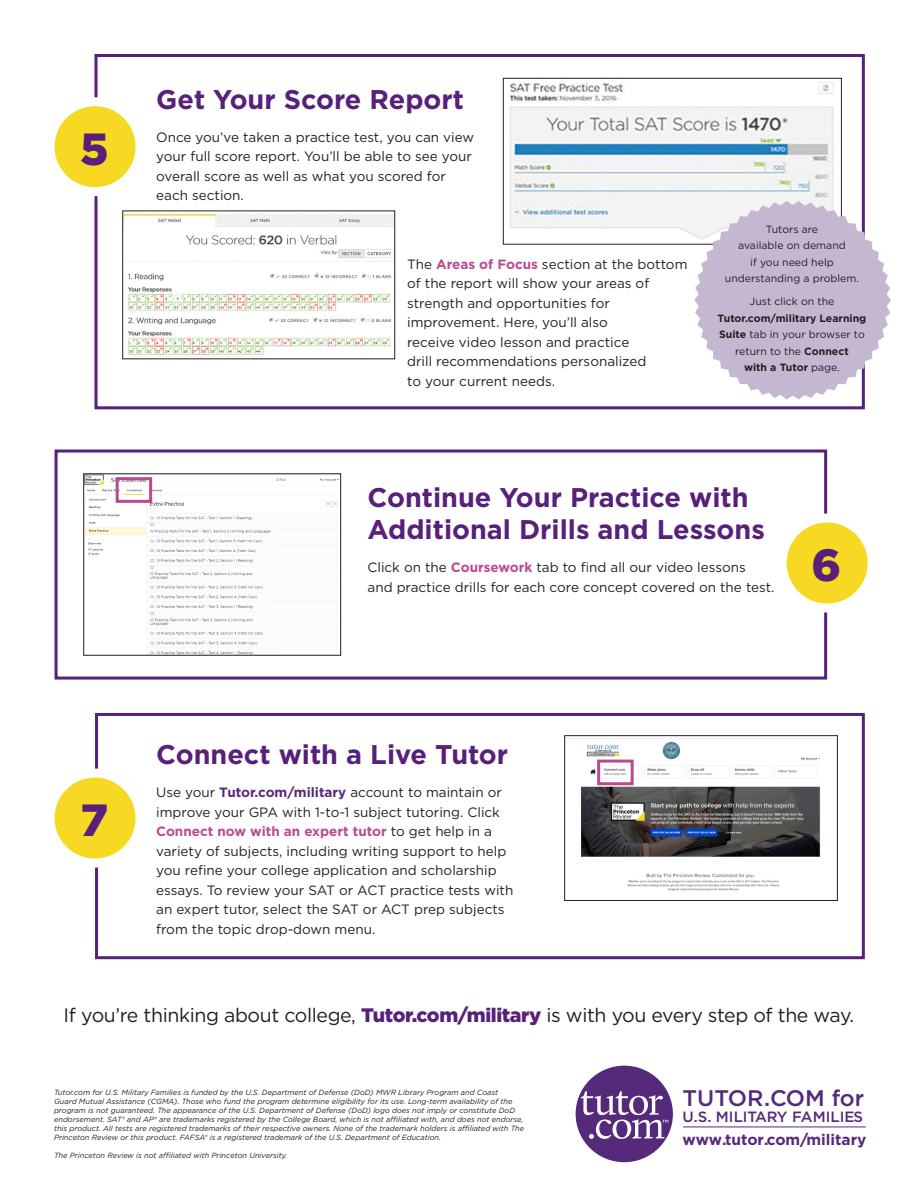
<style>
.page{position:relative;width:918px;height:1188px;background:#fff}
.page>*{position:absolute;margin:0;border:0;box-sizing:border-box;transform-origin:0 0}
.t1{font:900 45px "Gotham";color:#57207b}
.t2{font:700 27px "Gotham";color:#57207b}
.t3{font:500 22.5px "Gotham";color:#562a7a}
.t4{font:19.5px "Gotham";letter-spacing:-.02em;color:#231f20}
.t5{font:700 15.3px "Gotham";color:#562a7a}
.t6{font:500 14.85px "Gotham";color:#562a7a}
.t7{font:13.5px/19.5px "Gotham";color:#231f20}
.t8{font:700 10.5px/16.5px "Gotham";color:#231f20;text-align:center}
.t9{font:10.5px/16.5px "Gotham";color:#231f20;text-align:center}
.t10{font:italic 7.5px/9px "Gotham";color:#231f20}
.s1{font-weight:700;color:#bc4990}
.s2{font-weight:400}
.s3{font-weight:700;color:#562a7a}
.s4{font-weight:900;color:#57207b}
</style>
<div class="page">
<div style="left:94px;top:54px;width:771px;height:355px;border:3px solid #57207b"></div>
<div style="left:50px;top:102px;width:90px;height:90px;background:#f7d924;border-radius:50%"></div>
<div style="left:46px;top:97px;width:99px;height:99px;border:9px solid #fff;border-radius:50%"></div>
<img style="left:509px;top:81px;width:325px;height:155px">
<div style="left:503px;top:78px;width:339px;height:167px;border:1px solid #231f20"></div>
<img style="left:124px;top:214px;width:269px;height:141px">
<div style="left:122px;top:211px;width:273px;height:148px;border:1px solid #231f20"></div>
<div style="left:55px;top:450px;width:772px;height:230px;border:3px solid #57207b"></div>
<img style="left:85px;top:475px;width:254px;height:179px">
<div style="left:83px;top:473px;width:258px;height:183px;border:1px solid #231f20"></div>
<div style="left:782px;top:518px;width:90px;height:90px;background:#f7d924;border-radius:50%"></div>
<div style="left:778px;top:514px;width:99px;height:99px;border:9px solid #fff;border-radius:50%"></div>
<div style="left:95px;top:713px;width:770px;height:246px;border:3px solid #57207b"></div>
<div style="left:50px;top:773px;width:90px;height:90px;background:#f7d924;border-radius:50%"></div>
<div style="left:46px;top:769px;width:99px;height:99px;border:9px solid #fff;border-radius:50%"></div>
<img style="left:566px;top:738px;width:269px;height:153px">
<div style="left:564px;top:735px;width:274px;height:166px;border:1px solid #231f20"></div>
<div style="left:116px;top:477px;width:36px;height:26px;border:3px solid #bc4990"></div>
<div style="left:576px;top:1066px;width:97px;height:96px;background:#562a7a;border-radius:50%"></div>
<svg style="left:581px;top:1091px;width:87px;height:48px"></svg>
<hr style="left:683px;top:1127px;width:182px;height:1px;background:#562a7a">
<svg style="left:694px;top:201px;width:197px;height:199px"></svg>
<div style="left:597px;top:760px;width:37px;height:25px;border:3px solid #bc4990"></div>
<p class="t1" style="left:80px;top:118px;width:30px">5</p>
<p class="t2" style="left:156px;top:81px;width:309px">Get Your Score Report</p>
<p class="t7" style="left:156px;top:127px;width:319px">Once you’ve taken a practice test, you can view your full score report. You’ll be able to see your overall score as well as what you scored for each section.</p>
<p class="t7" style="left:407px;top:254px;width:282px">The <span class="s1">Areas of Focus</span> section at the bottom of the report will show your areas of strength and opportunities for improvement. Here, you’ll also<br>receive video lesson and practice<br>drill recommendations personalized<br>to your current needs.</p>
<p class="t9" style="left:766px;top:220px;width:54px">Tutors are</p>
<p class="t9" style="left:738px;top:237px;width:109px">available on demand</p>
<p class="t9" style="left:725px;top:253px;width:136px">if you need help understanding a problem.</p>
<p class="t9" style="left:750px;top:293px;width:86px">Just click on the</p>
<p class="t8" style="left:718px;top:310px;width:150px">Tutor.com/military Learning<br>Suite <span class="s2">tab in your browser to return to the</span> Connect<br>with a Tutor <span class="s2">page.</span></p>
<p class="t2" style="left:368px;top:480px;width:383px">Continue Your Practice with</p>
<p class="t2" style="left:368px;top:512px;width:399px">Additional Drills and Lessons</p>
<p class="t7" style="left:368px;top:558px;width:409px">Click on the <span class="s1">Coursework</span> tab to find all our video lessons<br>and practice drills for each core concept covered on the test.</p>
<p class="t1" style="left:812px;top:534px;width:31px">6</p>
<p class="t1" style="left:80px;top:789px;width:29px">7</p>
<p class="t2" style="left:156px;top:737px;width:353px">Connect with a Live Tutor</p>
<p class="t7" style="left:156px;top:783px;width:359px">Use your <span class="s3">Tutor.com/military</span> account to maintain or improve your GPA with 1-to-1 subject tutoring. Click <span class="s1">Connect now with an expert tutor</span> to get help in a variety of subjects, including writing support to help you refine your college application and scholarship essays. To review your SAT or ACT practice tests with an expert tutor, select the SAT or ACT prep subjects from the topic drop-down menu.</p>
<p class="t4" style="left:64px;top:1002px;width:792px">If you’re thinking about college, <span class="s4">Tutor.com/military</span> is with you every step of the way.</p>
<p class="t10" style="left:54px;top:1087px;width:472px">Tutor.com for U.S. Military Families is funded by the U.S. Department of Defense (DoD) MWR Library Program and Coast<br>Guard Mutual Assistance (CGMA). Those who fund the program determine eligibility for its use. Long-term availability of the program is not guaranteed. The appearance of the U.S. Department of Defense (DoD) logo does not imply or constitute DoD endorsement. SAT® and AP® are trademarks registered by the College Board, which is not affiliated with, and does not endorse, this product. All tests are registered trademarks of their respective owners. None of the trademark holders is affiliated with The Princeton Review or this product. FAFSA® is a registered trademark of the U.S. Department of Education.</p>
<p class="t10" style="left:54px;top:1150px;width:235px">The Princeton Review is not affiliated with Princeton University.</p>
<h3 class="t3" style="left:683px;top:1083px;width:183px">TUTOR.COM for</h3>
<p class="t6" style="left:683px;top:1107px;width:182px">U.S. MILITARY FAMILIES</p>
<p class="t5" style="left:683px;top:1130px;width:185px">www.tutor.com/military</p>
</div>
